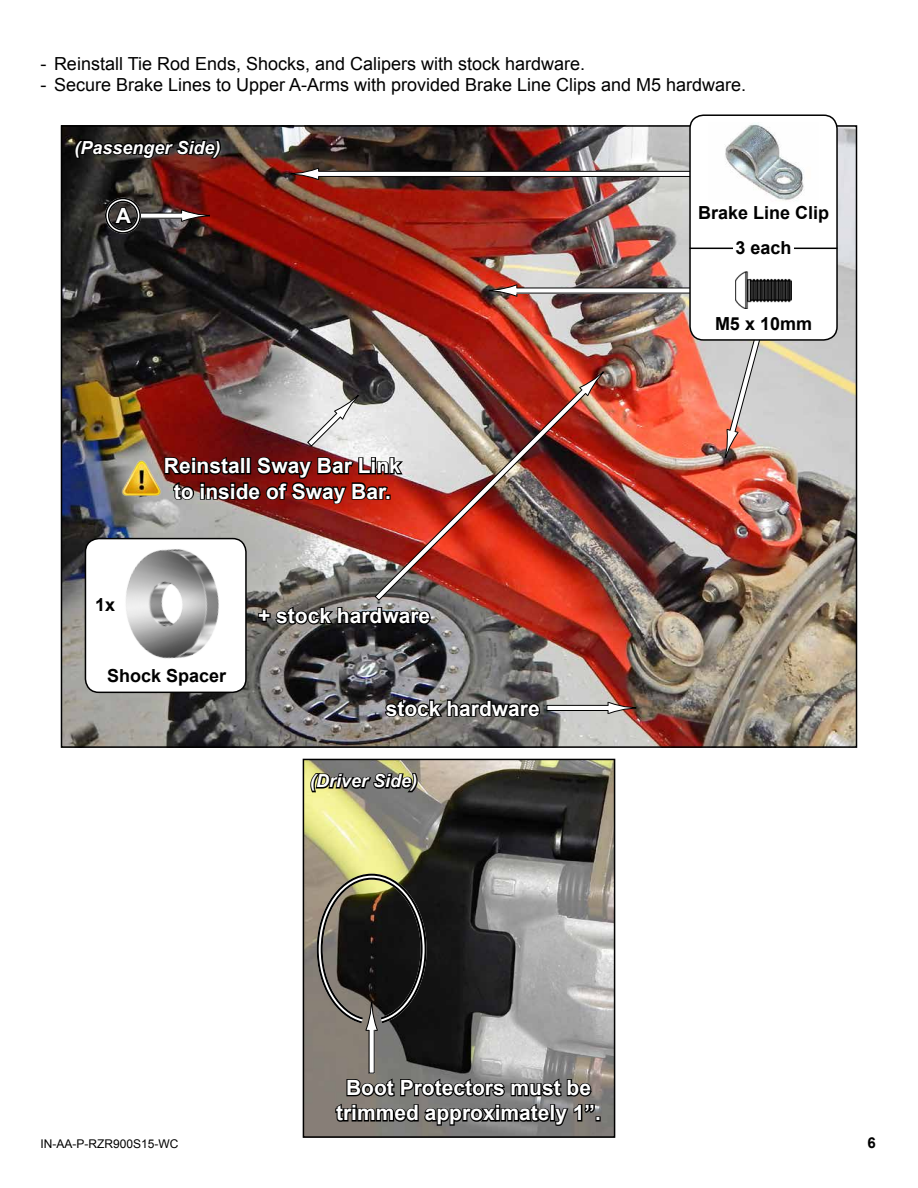
<style>
.page{position:relative;width:918px;height:1188px;background:#fff}
.page>*{position:absolute;margin:0;border:0;box-sizing:border-box;transform-origin:0 0}
.t1{font:700 21px/25.2px "Arial";color:#fff;text-align:center}
.t2{font:18px "Arial";color:#000}
.t3{font:700 18px "Arial";color:#000}
.t4{font:italic 700 18px "Arial";color:#fff}
.t5{font:700 15px "Arial";color:#000}
.t6{font:12px "Arial";color:#000}
</style>
<div class="page">
<img style="left:306px;top:762px;width:306px;height:373px">
<div style="left:303px;top:759px;width:312px;height:379px;border:2px solid #000"></div>
<svg style="left:334px;top:1065px;width:267px;height:62px;background:#5a5856"></svg>
<div style="left:369px;top:1030px;width:5px;height:43px;background:#fff"></div>
<svg style="left:314px;top:871px;width:116px;height:160px;background:#47443c"></svg>
<svg style="left:309px;top:772px;width:110px;height:21px;background:#4d4c3e"></svg>
<img style="left:64px;top:128px;width:790px;height:617px">
<div style="left:138px;top:213px;width:44px;height:5px;background:#fff"></div>
<svg style="left:181px;top:209px;width:29px;height:13px"></svg>
<div style="left:85px;top:539px;width:161px;height:153px;background:#fff;border-radius:14px"></div>
<div style="left:85px;top:538px;width:162px;height:155px;border:2px solid #000;border-radius:14px"></div>
<img style="left:126px;top:549px;width:93px;height:110px">
<svg style="left:73px;top:138px;width:149px;height:22px;background:#201715"></svg>
<div style="left:318px;top:171px;width:496px;height:5px;background:#fff"></div>
<div style="left:318px;top:171px;width:496px;height:6px;border:1px solid #000"></div>
<svg style="left:290px;top:167px;width:29px;height:14px"></svg>
<div style="left:516px;top:288px;width:295px;height:5px;background:#fff"></div>
<svg style="left:488px;top:284px;width:30px;height:13px"></svg>
<img style="left:374px;top:389px;width:213px;height:212px">
<svg style="left:578px;top:370px;width:26px;height:27px"></svg>
<img style="left:724px;top:341px;width:54px;height:118px">
<div style="left:690px;top:115px;width:147px;height:225px;background:#fff;border-radius:14px"></div>
<div style="left:689px;top:114px;width:149px;height:227px;border:2px solid #000;border-radius:14px"></div>
<img style="left:736px;top:272px;width:55px;height:37px">
<img style="left:725px;top:123px;width:79px;height:78px">
<hr style="left:690px;top:248px;width:148px;height:1px;background:#000">
<div style="left:733px;top:234px;width:61px;height:27px;background:#fff"></div>
<svg style="left:257px;top:592px;width:175px;height:36px;background:#514f4d"></svg>
<div style="left:105px;top:198px;width:36px;height:36px;border:4px solid #fff;border-radius:50%"></div>
<div style="left:105px;top:198px;width:36px;height:36px;border:1px solid #000;border-radius:50%"></div>
<div style="left:108px;top:201px;width:30px;height:30px;border:1px solid #000;border-radius:50%"></div>
<svg style="left:112px;top:205px;width:22px;height:21px"></svg>
<svg style="left:383px;top:685px;width:159px;height:35px;background:#4b494a"></svg>
<div style="left:547px;top:705px;width:61px;height:6px;background:#fff"></div>
<div style="left:547px;top:705px;width:62px;height:6px;border:1px solid #000"></div>
<svg style="left:607px;top:701px;width:30px;height:14px"></svg>
<img style="left:121px;top:460px;width:41px;height:36px">
<svg style="left:163px;top:393px;width:243px;height:112px;background:#865452"></svg>
<p class="t2" style="left:41px;top:52px;width:546px">- Reinstall Tie Rod Ends, Shocks, and Calipers with stock hardware.</p>
<p class="t2" style="left:41px;top:73px;width:707px">- Secure Brake Lines to Upper A-Arms with provided Brake Line Clips and M5 hardware.</p>
<p class="t4" style="left:75px;top:135px;width:148px">(Passenger Side)</p>
<p class="t1" style="left:116px;top:204px;width:17px">A</p>
<p class="t3" style="left:95px;top:592px;width:22px">1x</p>
<p class="t1" style="left:164px;top:454px;width:238px">Reinstall Sway Bar Link to inside of Sway Bar.</p>
<p class="t1" style="left:258px;top:604px;width:174px">+ stock hardware</p>
<p class="t3" style="left:107px;top:664px;width:121px">Shock Spacer</p>
<p class="t1" style="left:386px;top:696px;width:156px">stock hardware</p>
<p class="t4" style="left:310px;top:769px;width:109px">(Driver Side)</p>
<p class="t3" style="left:698px;top:200px;width:133px">Brake Line Clip</p>
<p class="t3" style="left:736px;top:236px;width:58px">3 each</p>
<p class="t3" style="left:715px;top:311px;width:99px">M5 x 10mm</p>
<p class="t1" style="left:336px;top:1076px;width:266px">Boot Protectors must be trimmed approximately 1”.</p>
<p class="t6" style="left:40px;top:1135px;width:140px">IN-AA-P-RZR900S15-WC</p>
<p class="t5" style="left:867px;top:1132px;width:10px">6</p>
</div>
